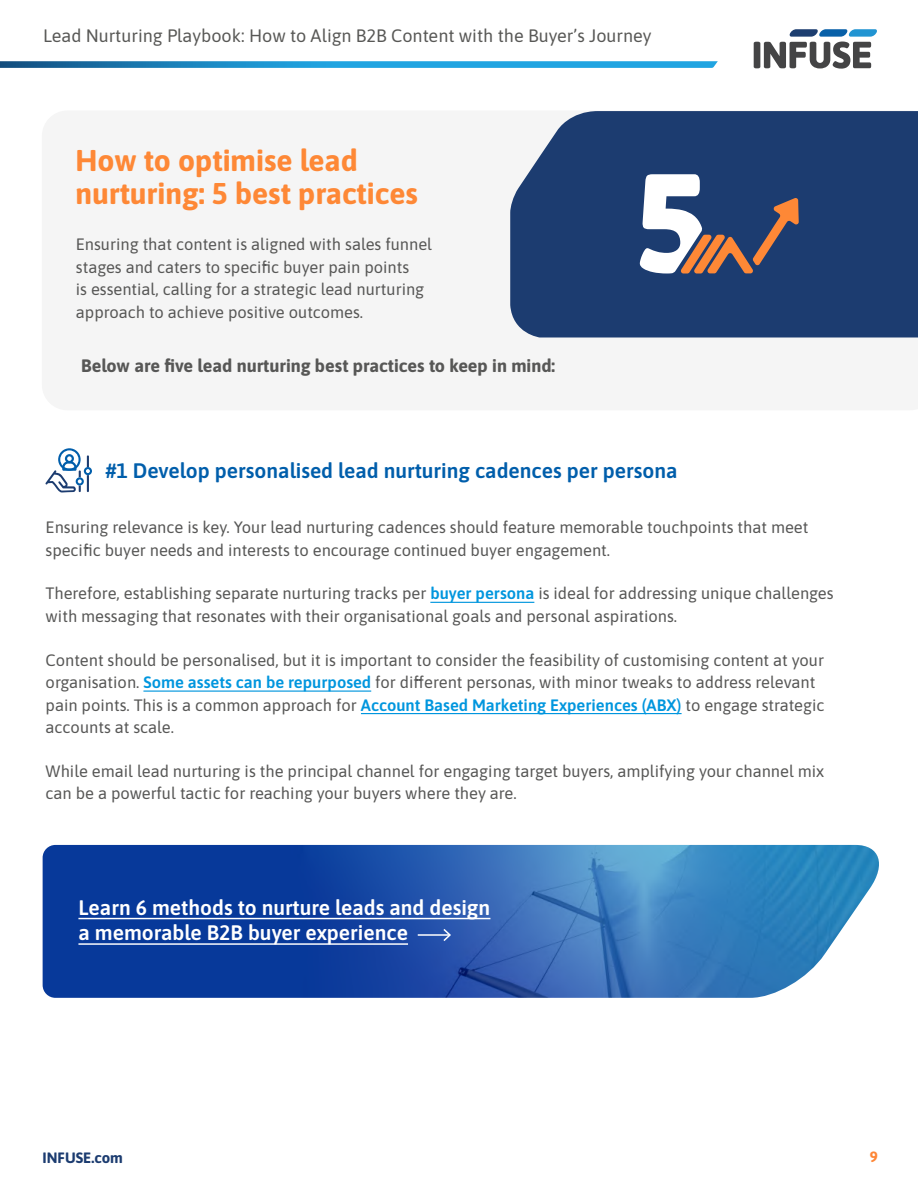
<style>
.page{position:relative;width:918px;height:1188px;background:#fff}
.page>*{position:absolute;margin:0;border:0;box-sizing:border-box;transform-origin:0 0}
.t1{font:700 30px/33px "Asap";color:#fe8836}
.t2{font:600 21px/25.5px "Asap";color:#fff}
.t3{font:600 21px "Asap";color:#005eab}
.t4{font:18px "Asap";color:#585856}
.t5{font:700 18px "Asap";color:#575756}
.t6{font:16.5px/22.5px "Asap";color:#575756}
.t7{font:700 15px "Asap";color:#1c3c70}
.t8{font:700 15px "Asap";color:#fe8636}
.s1{font-weight:600;color:#0096de}
</style>
<div class="page">
<svg style="left:0;top:61px;width:718px;height:7px;background:#2897ce"></svg>
<svg style="left:754px;top:29px;width:123px;height:40px"></svg>
<div style="left:510px;top:111px;width:408px;height:227px;background:#1c3c70"></div>
<svg style="left:640px;top:174px;width:159px;height:100px"></svg>
<hr style="left:430px;top:602px;width:104px;height:1px;background:#0096de">
<hr style="left:143px;top:691px;width:228px;height:1px;background:#0096de">
<hr style="left:361px;top:713px;width:321px;height:1px;background:#0096de">
<svg style="left:45px;top:448px;width:47px;height:45px"></svg>
<img style="left:43px;top:845px;width:836px;height:153px">
<hr style="left:78px;top:918px;width:412px;height:1px;background:#fff">
<hr style="left:78px;top:943px;width:330px;height:2px;background:#fff">
<hr style="left:418px;top:934px;width:32px;height:2px;background:#fff">
<svg style="left:442px;top:927px;width:10px;height:16px"></svg>
<p class="t4" style="left:43px;top:23px;width:610px">Lead Nurturing Playbook: How to Align B2B Content with the Buyer’s Journey</p>
<h1 class="t1" style="left:76px;top:142px;width:344px">How to optimise lead nurturing: 5 best practices</h1>
<p class="t6" style="left:76px;top:232px;width:358px">Ensuring that content is aligned with sales funnel stages and caters to specific buyer pain points<br>is essential, calling for a strategic lead nurturing approach to achieve positive outcomes.</p>
<p class="t5" style="left:81px;top:353px;width:476px">Below are five lead nurturing best practices to keep in mind:</p>
<p class="t3" style="left:105px;top:457px;width:574px">#1 Develop personalised lead nurturing cadences per persona</p>
<p class="t6" style="left:46px;top:515px;width:764px">Ensuring relevance is key. Your lead nurturing cadences should feature memorable touchpoints that meet specific buyer needs and interests to encourage continued buyer engagement.</p>
<p class="t6" style="left:46px;top:581px;width:789px">Therefore, establishing separate nurturing tracks per <span class="s1">buyer persona</span> is ideal for addressing unique challenges with messaging that resonates with their organisational goals and personal aspirations.</p>
<p class="t6" style="left:46px;top:648px;width:780px">Content should be personalised, but it is important to consider the feasibility of customising content at your organisation. <span class="s1">Some assets can be repurposed</span> for different personas, with minor tweaks to address relevant pain points. This is a common approach for <span class="s1">Account Based Marketing Experiences (ABX)</span> to engage strategic accounts at scale.</p>
<p class="t6" style="left:46px;top:759px;width:780px">While email lead nurturing is the principal channel for engaging target buyers, amplifying your channel mix can be a powerful tactic for reaching your buyers where they are.</p>
<p class="t2" style="left:78px;top:893px;width:413px">Learn 6 methods to nurture leads and design a memorable B2B buyer experience</p>
<p class="t7" style="left:43px;top:1147px;width:82px">INFUSE.com</p>
<p class="t8" style="left:870px;top:1146px;width:10px">9</p>
</div>
